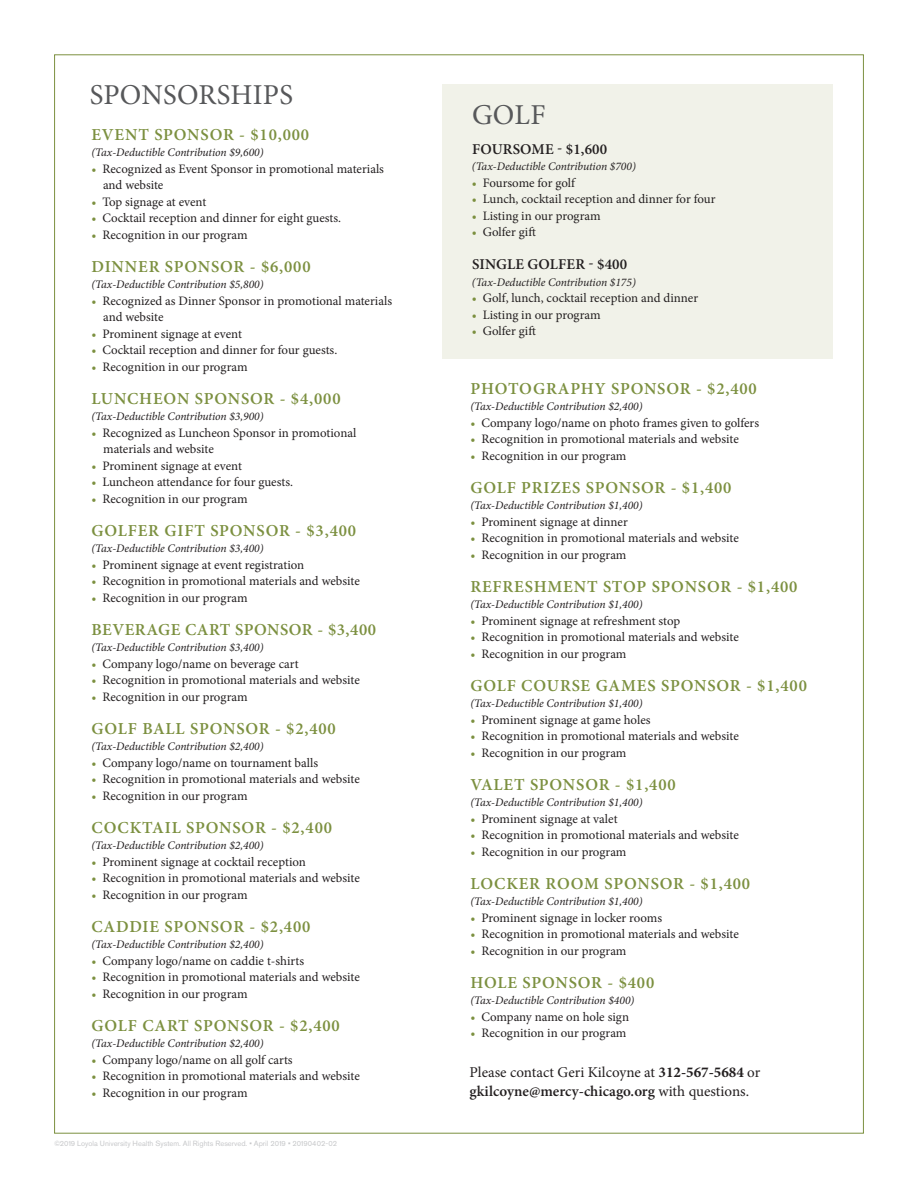
<style>
.page{position:relative;width:918px;height:1188px;background:#fff}
.page>*{position:absolute;margin:0;border:0;box-sizing:border-box;transform-origin:0 0}
.t1{font:28.8px "Minion Pro";letter-spacing:.01em;color:#57585a}
.t2{font:600 16.8px "Minion Pro";letter-spacing:.05em;color:#7c9040}
.t3{font:600 16.8px "Minion Pro";letter-spacing:.03em;color:#7c9040}
.t4{font:15px/19.5px "Minion Pro";color:#231f20}
.t5{font:600 15px "Minion Pro";letter-spacing:.01em;color:#231f20}
.t6{font:12.9px/16.5px "Minion Pro";color:#231f20}
.ITALS{font:italic 11.55px "Minion Pro";letter-spacing:-.01em;color:#231f20}
.Attribution_-_K{font:7.5px "Akzidenz Grotesk Pro";color:#c7c8ca}
.s1{color:#7c9040}
.s2{font-weight:700}
.s3{font-weight:600}
</style>
<div class="page">
<div style="left:442px;top:84px;width:391px;height:275px;background:#f1f2e9"></div>
<p class="t1" style="left:90px;top:76px;width:205px">SPONSORSHIPS</p>
<p class="t2" style="left:91px;top:123px;width:219px">EVENT SPONSOR - $10,000</p>
<p class="ITALS" style="left:91px;top:145px;width:174px">(Tax-Deductible Contribution $9,600)</p>
<p class="t6" style="left:103px;top:161px;width:282px;text-indent:-12px"><span class="s1">•</span> Recognized as Event Sponsor in promotional materials and website</p>
<p class="t6" style="left:91px;top:194px;width:116px"><span class="s1">•</span> Top signage at event</p>
<p class="t6" style="left:91px;top:210px;width:251px"><span class="s1">•</span> Cocktail reception and dinner for eight guests.</p>
<p class="t6" style="left:91px;top:227px;width:158px"><span class="s1">•</span> Recognition in our program</p>
<p class="t2" style="left:91px;top:255px;width:221px">DINNER SPONSOR - $6,000</p>
<p class="ITALS" style="left:91px;top:277px;width:174px">(Tax-Deductible Contribution $5,800)</p>
<p class="t6" style="left:91px;top:293px;width:302px"><span class="s1">•</span> Recognized as Dinner Sponsor in promotional materials</p>
<p class="t6" style="left:103px;top:309px;width:62px">and website</p>
<p class="t6" style="left:91px;top:326px;width:152px"><span class="s1">•</span> Prominent signage at event</p>
<p class="t6" style="left:91px;top:342px;width:247px"><span class="s1">•</span> Cocktail reception and dinner for four guests.</p>
<p class="t6" style="left:91px;top:359px;width:158px"><span class="s1">•</span> Recognition in our program</p>
<p class="t2" style="left:91px;top:387px;width:251px">LUNCHEON SPONSOR - $4,000</p>
<p class="ITALS" style="left:91px;top:409px;width:174px">(Tax-Deductible Contribution $3,900)</p>
<p class="t6" style="left:103px;top:425px;width:255px;text-indent:-12px"><span class="s1">•</span> Recognized as Luncheon Sponsor in promotional materials and website</p>
<p class="t6" style="left:91px;top:458px;width:152px"><span class="s1">•</span> Prominent signage at event</p>
<p class="t6" style="left:91px;top:474px;width:203px"><span class="s1">•</span> Luncheon attendance for four guests.</p>
<p class="t6" style="left:91px;top:491px;width:158px"><span class="s1">•</span> Recognition in our program</p>
<p class="t2" style="left:91px;top:519px;width:266px">GOLFER GIFT SPONSOR - $3,400</p>
<p class="ITALS" style="left:91px;top:541px;width:174px">(Tax-Deductible Contribution $3,400)</p>
<p class="t6" style="left:91px;top:557px;width:214px"><span class="s1">•</span> Prominent signage at event registration</p>
<p class="t6" style="left:91px;top:573px;width:270px"><span class="s1">•</span> Recognition in promotional materials and website</p>
<p class="t6" style="left:91px;top:590px;width:158px"><span class="s1">•</span> Recognition in our program</p>
<p class="t3" style="left:91px;top:618px;width:286px">BEVERAGE CART SPONSOR - $3,400</p>
<p class="ITALS" style="left:91px;top:640px;width:174px">(Tax-Deductible Contribution $3,400)</p>
<p class="t6" style="left:91px;top:656px;width:209px"><span class="s1">•</span> Company logo/name on beverage cart</p>
<p class="t6" style="left:91px;top:672px;width:270px"><span class="s1">•</span> Recognition in promotional materials and website</p>
<p class="t6" style="left:91px;top:689px;width:158px"><span class="s1">•</span> Recognition in our program</p>
<p class="t2" style="left:91px;top:717px;width:246px">GOLF BALL SPONSOR - $2,400</p>
<p class="ITALS" style="left:91px;top:739px;width:174px">(Tax-Deductible Contribution $2,400)</p>
<p class="t6" style="left:91px;top:755px;width:228px"><span class="s1">•</span> Company logo/name on tournament balls</p>
<p class="t6" style="left:91px;top:771px;width:270px"><span class="s1">•</span> Recognition in promotional materials and website</p>
<p class="t6" style="left:91px;top:788px;width:158px"><span class="s1">•</span> Recognition in our program</p>
<p class="t2" style="left:91px;top:816px;width:242px">COCKTAIL SPONSOR - $2,400</p>
<p class="ITALS" style="left:91px;top:838px;width:174px">(Tax-Deductible Contribution $2,400)</p>
<p class="t6" style="left:91px;top:854px;width:216px"><span class="s1">•</span> Prominent signage at cocktail reception</p>
<p class="t6" style="left:91px;top:870px;width:270px"><span class="s1">•</span> Recognition in promotional materials and website</p>
<p class="t6" style="left:91px;top:887px;width:158px"><span class="s1">•</span> Recognition in our program</p>
<p class="t2" style="left:91px;top:915px;width:220px">CADDIE SPONSOR - $2,400</p>
<p class="ITALS" style="left:91px;top:937px;width:174px">(Tax-Deductible Contribution $2,400)</p>
<p class="t6" style="left:91px;top:953px;width:214px"><span class="s1">•</span> Company logo/name on caddie t-shirts</p>
<p class="t6" style="left:91px;top:969px;width:270px"><span class="s1">•</span> Recognition in promotional materials and website</p>
<p class="t6" style="left:91px;top:986px;width:158px"><span class="s1">•</span> Recognition in our program</p>
<p class="t2" style="left:91px;top:1014px;width:250px">GOLF CART SPONSOR - $2,400</p>
<p class="ITALS" style="left:91px;top:1036px;width:174px">(Tax-Deductible Contribution $2,400)</p>
<p class="t6" style="left:91px;top:1052px;width:203px"><span class="s1">•</span> Company logo/name on all golf carts</p>
<p class="t6" style="left:91px;top:1068px;width:270px"><span class="s1">•</span> Recognition in promotional materials and website</p>
<p class="t6" style="left:91px;top:1085px;width:158px"><span class="s1">•</span> Recognition in our program</p>
<p class="Attribution_-_K" style="left:54px;top:1138px;width:285px">©2019 Loyola University Health System. All Rights Reserved. • April 2019 • 20190402-02</p>
<p class="t1" style="left:472px;top:96px;width:75px">GOLF</p>
<p class="t5" style="left:472px;top:138px;width:137px">FOURSOME - $1,600</p>
<p class="ITALS" style="left:472px;top:158px;width:165px">(Tax-Deductible Contribution $700)</p>
<p class="t6" style="left:472px;top:174px;width:106px"><span class="s1">•</span> Foursome for golf</p>
<p class="t6" style="left:472px;top:191px;width:245px"><span class="s1">•</span> Lunch, cocktail reception and dinner for four</p>
<p class="t6" style="left:472px;top:207px;width:130px"><span class="s1">•</span> Listing in our program</p>
<p class="t6" style="left:472px;top:224px;width:65px"><span class="s1">•</span> Golfer gift</p>
<p class="t5" style="left:472px;top:254px;width:157px">SINGLE GOLFER - $400</p>
<p class="ITALS" style="left:472px;top:274px;width:165px">(Tax-Deductible Contribution $175)</p>
<p class="t6" style="left:472px;top:290px;width:228px"><span class="s1">•</span> Golf, lunch, cocktail reception and dinner</p>
<p class="t6" style="left:472px;top:306px;width:130px"><span class="s1">•</span> Listing in our program</p>
<p class="t6" style="left:472px;top:323px;width:65px"><span class="s1">•</span> Golfer gift</p>
<p class="t2" style="left:470px;top:377px;width:288px">PHOTOGRAPHY SPONSOR - $2,400</p>
<p class="ITALS" style="left:470px;top:399px;width:174px">(Tax-Deductible Contribution $2,400)</p>
<p class="t6" style="left:470px;top:414px;width:290px"><span class="s1">•</span> Company logo/name on photo frames given to golfers</p>
<p class="t6" style="left:470px;top:431px;width:270px"><span class="s1">•</span> Recognition in promotional materials and website</p>
<p class="t6" style="left:470px;top:447px;width:158px"><span class="s1">•</span> Recognition in our program</p>
<p class="t2" style="left:470px;top:476px;width:263px">GOLF PRIZES SPONSOR - $1,400</p>
<p class="ITALS" style="left:470px;top:498px;width:174px">(Tax-Deductible Contribution $1,400)</p>
<p class="t6" style="left:470px;top:513px;width:159px"><span class="s1">•</span> Prominent signage at dinner</p>
<p class="t6" style="left:470px;top:530px;width:270px"><span class="s1">•</span> Recognition in promotional materials and website</p>
<p class="t6" style="left:470px;top:546px;width:158px"><span class="s1">•</span> Recognition in our program</p>
<p class="t2" style="left:470px;top:575px;width:329px">REFRESHMENT STOP SPONSOR - $1,400</p>
<p class="ITALS" style="left:470px;top:597px;width:174px">(Tax-Deductible Contribution $1,400)</p>
<p class="t6" style="left:470px;top:612px;width:211px"><span class="s1">•</span> Prominent signage at refreshment stop</p>
<p class="t6" style="left:470px;top:629px;width:270px"><span class="s1">•</span> Recognition in promotional materials and website</p>
<p class="t6" style="left:470px;top:645px;width:158px"><span class="s1">•</span> Recognition in our program</p>
<p class="t2" style="left:470px;top:674px;width:338px">GOLF COURSE GAMES SPONSOR - $1,400</p>
<p class="ITALS" style="left:470px;top:696px;width:174px">(Tax-Deductible Contribution $1,400)</p>
<p class="t6" style="left:470px;top:711px;width:182px"><span class="s1">•</span> Prominent signage at game holes</p>
<p class="t6" style="left:470px;top:728px;width:270px"><span class="s1">•</span> Recognition in promotional materials and website</p>
<p class="t6" style="left:470px;top:744px;width:158px"><span class="s1">•</span> Recognition in our program</p>
<p class="t2" style="left:470px;top:773px;width:207px">VALET SPONSOR - $1,400</p>
<p class="ITALS" style="left:470px;top:795px;width:174px">(Tax-Deductible Contribution $1,400)</p>
<p class="t6" style="left:470px;top:810px;width:149px"><span class="s1">•</span> Prominent signage at valet</p>
<p class="t6" style="left:470px;top:827px;width:270px"><span class="s1">•</span> Recognition in promotional materials and website</p>
<p class="t6" style="left:470px;top:843px;width:158px"><span class="s1">•</span> Recognition in our program</p>
<p class="t2" style="left:470px;top:872px;width:281px">LOCKER ROOM SPONSOR - $1,400</p>
<p class="ITALS" style="left:470px;top:894px;width:174px">(Tax-Deductible Contribution $1,400)</p>
<p class="t6" style="left:470px;top:909px;width:193px"><span class="s1">•</span> Prominent signage in locker rooms</p>
<p class="t6" style="left:470px;top:926px;width:270px"><span class="s1">•</span> Recognition in promotional materials and website</p>
<p class="t6" style="left:470px;top:942px;width:158px"><span class="s1">•</span> Recognition in our program</p>
<p class="t2" style="left:470px;top:971px;width:185px">HOLE SPONSOR - $400</p>
<p class="ITALS" style="left:470px;top:993px;width:165px">(Tax-Deductible Contribution $400)</p>
<p class="t6" style="left:470px;top:1008px;width:160px"><span class="s1">•</span> Company name on hole sign</p>
<p class="t6" style="left:470px;top:1025px;width:158px"><span class="s1">•</span> Recognition in our program</p>
<p class="t4" style="left:470px;top:1062px;width:292px">Please contact Geri Kilcoyne at <span class="s2">312-567-5684</span> or <span class="s3">gkilcoyne@mercy-chicago.org</span> with questions.</p>
</div>
